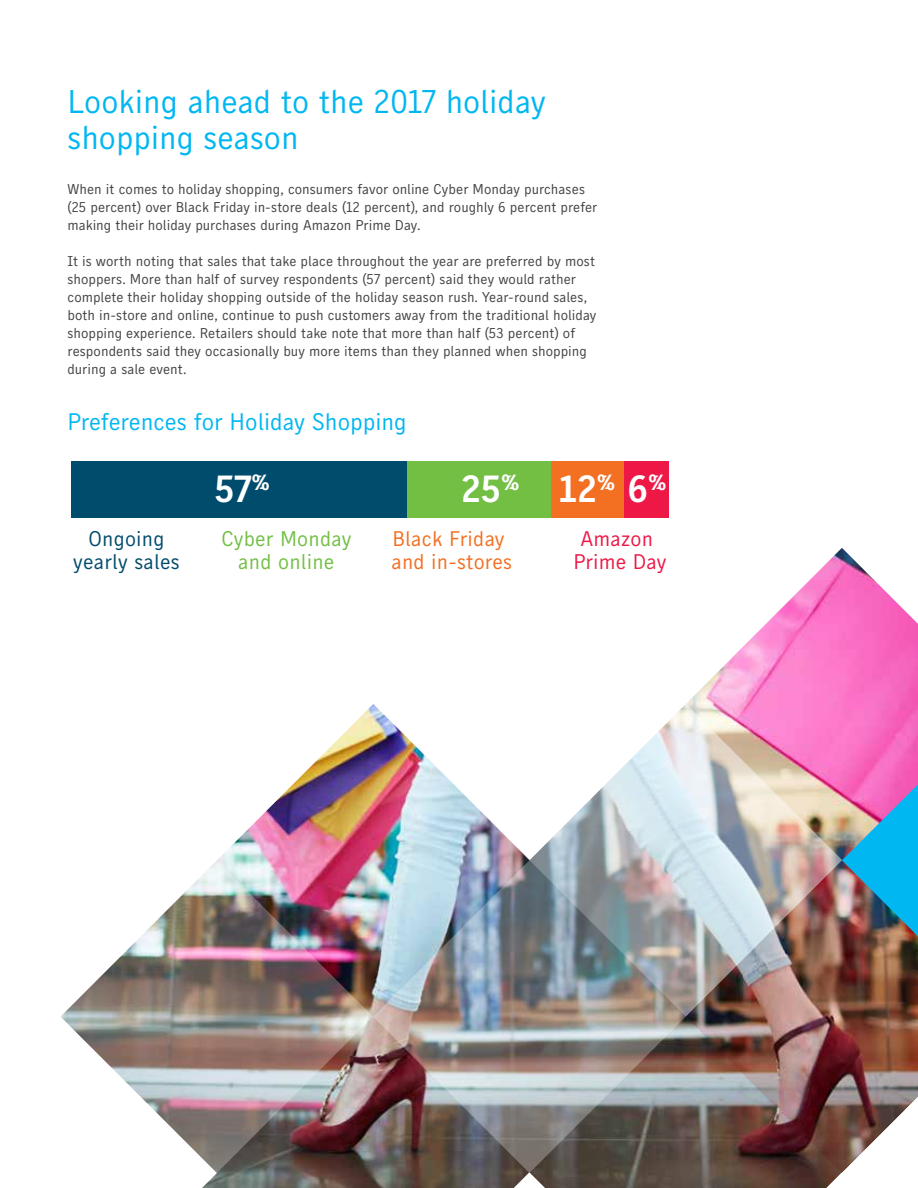
<style>
.page{position:relative;width:918px;height:1188px;background:#fff}
.page>*{position:absolute;margin:0;border:0;box-sizing:border-box;transform-origin:0 0}
.t1{font:37.95px "Skopex Gothic Bld";color:#fff}
.t2{font:33px/36px "Skopex Gothic";color:#00b7f1}
.t3{font:24px "Skopex Gothic";color:#00b7f1}
.t4{font:21.3px/22.4px "Skopex Gothic";letter-spacing:.01em;color:#f36f21}
.t5{font:21.3px/22.4px "Skopex Gothic";letter-spacing:.01em;color:#72bf44;text-align:center}
.t6{font:21.3px/22.4px "Skopex Gothic";letter-spacing:.01em;color:#004c6c;text-align:center}
.t7{font:21.3px/22.4px "Skopex Gothic";letter-spacing:.01em;color:#ed1846;text-align:center}
.t8{font:14.25px/18px "Skopex Gothic";letter-spacing:.005em;color:#414042}
</style>
<div class="page">
<img style="left:545px;top:548px;width:373px;height:640px">
<svg style="left:529px;top:1017px;width:157px;height:156px;background:#837f7b"></svg>
<img style="left:398px;top:548px;width:444px;height:469px">
<img style="left:686px;top:860px;width:232px;height:313px">
<img style="left:217px;top:1016px;width:312px;height:172px">
<svg style="left:827px;top:1097px;width:91px;height:91px"></svg>
<svg style="left:514px;top:1172px;width:31px;height:16px"></svg>
<img style="left:121px;top:1077px;width:252px;height:96px">
<img style="left:842px;top:784px;width:76px;height:152px">
<img style="left:60px;top:704px;width:338px;height:373px">
<div style="left:407px;top:461px;width:147px;height:57px;background:#72bf44"></div>
<div style="left:71px;top:461px;width:336px;height:57px;background:#004c6c"></div>
<div style="left:551px;top:461px;width:74px;height:57px;background:#f36f21"></div>
<div style="left:625px;top:461px;width:44px;height:57px;background:#ed1846"></div>
<h2 class="t2" style="left:68px;top:83px;width:480px">Looking ahead to the 2017 holiday shopping season</h2>
<p class="t8" style="left:68px;top:180px;width:531px">When it comes to holiday shopping, consumers favor online Cyber Monday purchases (25 percent) over Black Friday in-store deals (12 percent), and roughly 6 percent prefer making their holiday purchases during Amazon Prime Day.</p>
<p class="t8" style="left:68px;top:252px;width:530px">It is worth noting that sales that take place throughout the year are preferred by most shoppers. More than half of survey respondents (57 percent) said they would rather complete their holiday shopping outside of the holiday season rush. Year-round sales, both in-store and online, continue to push customers away from the traditional holiday shopping experience. Retailers should take note that more than half (53 percent) of respondents said they occasionally buy more items than they planned when shopping during a sale event.</p>
<h3 class="t3" style="left:68px;top:407px;width:341px">Preferences for Holiday Shopping</h3>
<h1 class="t1" style="left:215px;top:466px;width:57px">57<sup>%</sup></h1>
<h1 class="t1" style="left:461px;top:466px;width:206px">25<sup>%</sup> 12<sup>%</sup> 6<sup>%</sup></h1>
<h3 class="t6" style="left:73px;top:527px;width:108px">Ongoing yearly sales</h3>
<h3 class="t5" style="left:221px;top:527px;width:132px">Cyber Monday and online</h3>
<h3 class="t4" style="left:391px;top:527px;width:122px">Black Friday and in-stores</h3>
<h3 class="t7" style="left:573px;top:527px;width:94px">Amazon<br>Prime Day</h3>
</div>
